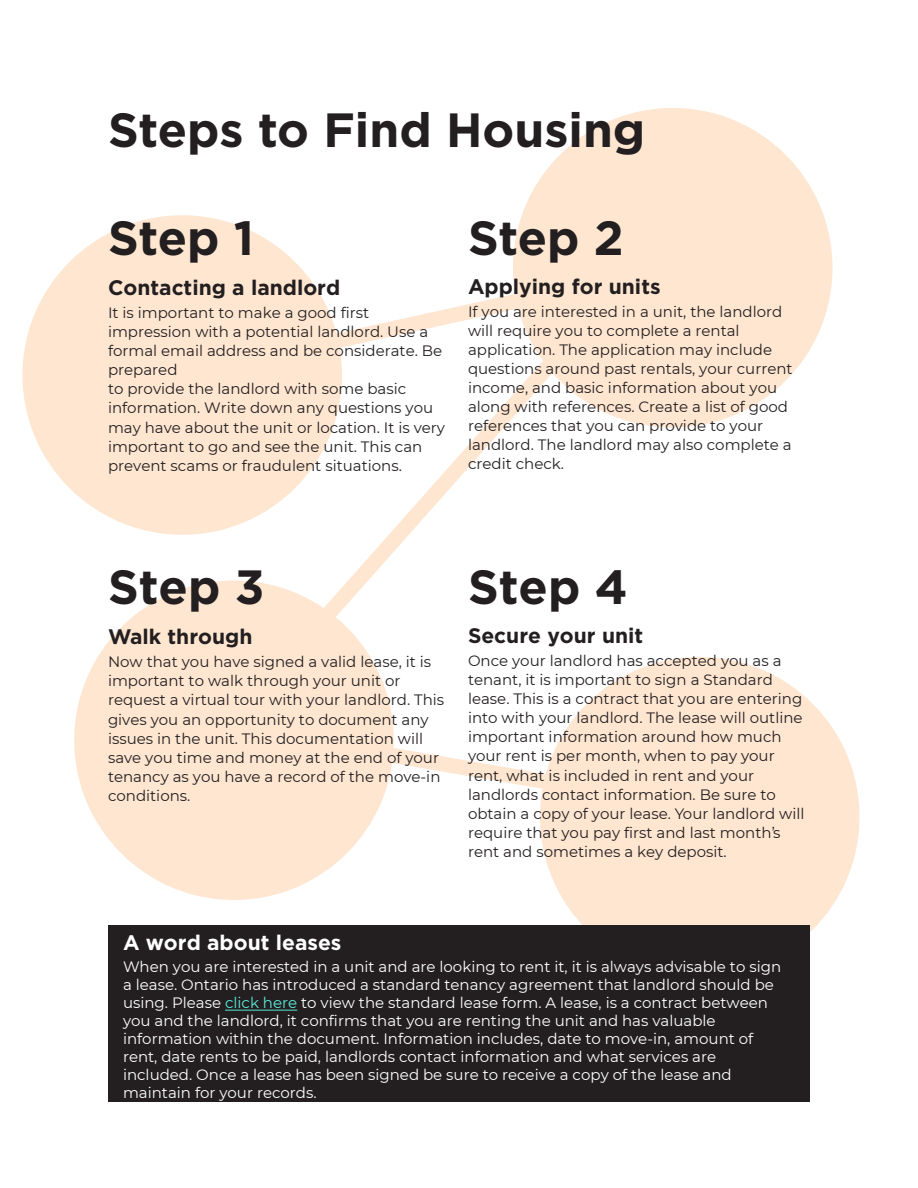
<style>
.page{position:relative;width:918px;height:1188px;background:#fff}
.page>*{position:absolute;margin:0;border:0;box-sizing:border-box;transform-origin:0 0}
.t1{font:700 48px "Gotham";color:#231f20}
.t2{font:700 21px "Gotham";color:#231f20}
.t3{font:700 21px "Gotham";color:#fff}
.t4{font:15px/19px "Montserrat";color:#231f20}
.t5{font:15px/18px "Montserrat";color:#fff}
.s1{color:#59ebd9}
</style>
<div class="page">
<div style="left:22px;top:215px;width:320px;height:320px;background:#fee6d1;border-radius:50%"></div>
<div style="left:513px;top:108px;width:319px;height:320px;background:#fee6d1;border-radius:50%"></div>
<div style="left:540px;top:657px;width:320px;height:319px;background:#fee6d1;border-radius:50%"></div>
<div style="left:74px;top:580px;width:320px;height:320px;background:#fee6d1;border-radius:50%"></div>
<svg style="left:164px;top:252px;width:542px;height:572px"></svg>
<div style="left:108px;top:925px;width:702px;height:177px;background:#231f20"></div>
<hr style="left:225px;top:1010px;width:72px;height:1px;background:#59ebd9">
<p class="t1" style="left:108px;top:98px;width:539px">Steps to Find Housing</p>
<p class="t1" style="left:108px;top:206px;width:148px">Step 1</p>
<p class="t2" style="left:108px;top:274px;width:234px">Contacting a landlord</p>
<p class="t4" style="left:108px;top:303px;width:339px">It is important to make a good first impression with a potential landlord. Use a formal email address and be considerate. Be prepared<br>to provide the landlord with some basic information. Write down any questions you may have about the unit or location. It is very important to go and see the unit. This can prevent scams or fraudulent situations.</p>
<p class="t1" style="left:468px;top:206px;width:157px">Step 2</p>
<p class="t2" style="left:468px;top:272px;width:194px">Applying for units</p>
<p class="t4" style="left:468px;top:301px;width:326px">If you are interested in a unit, the landlord will require you to complete a rental application. The application may include questions around past rentals, your current income, and basic information about you along with references. Create a list of good references that you can provide to your landlord. The landlord may also complete a credit check.</p>
<p class="t1" style="left:108px;top:555px;width:158px">Step 3</p>
<p class="t2" style="left:108px;top:623px;width:146px">Walk through</p>
<p class="t4" style="left:108px;top:652px;width:338px">Now that you have signed a valid lease, it is important to walk through your unit or request a virtual tour with your landlord. This gives you an opportunity to document any issues in the unit. This documentation will save you time and money at the end of your tenancy as you have a record of the move-in conditions.</p>
<p class="t1" style="left:468px;top:555px;width:161px">Step 4</p>
<p class="t2" style="left:468px;top:622px;width:177px">Secure your unit</p>
<p class="t4" style="left:468px;top:651px;width:338px">Once your landlord has accepted you as a tenant, it is important to sign a Standard lease. This is a contract that you are entering into with your landlord. The lease will outline important information around how much your rent is per month, when to pay your rent, what is included in rent and your landlords contact information. Be sure to obtain a copy of your lease. Your landlord will require that you pay first and last month’s rent and sometimes a key deposit.</p>
<p class="t3" style="left:123px;top:929px;width:220px">A word about leases</p>
<p class="t5" style="left:123px;top:957px;width:660px">When you are interested in a unit and are looking to rent it, it is always advisable to sign a lease. Ontario has introduced a standard tenancy agreement that landlord should be using. Please <span class="s1">click here</span> to view the standard lease form. A lease, is a contract between you and the landlord, it confirms that you are renting the unit and has valuable information within the document. Information includes, date to move-in, amount of rent, date rents to be paid, landlords contact information and what services are included. Once a lease has been signed be sure to receive a copy of the lease and maintain for your records.</p>
</div>
